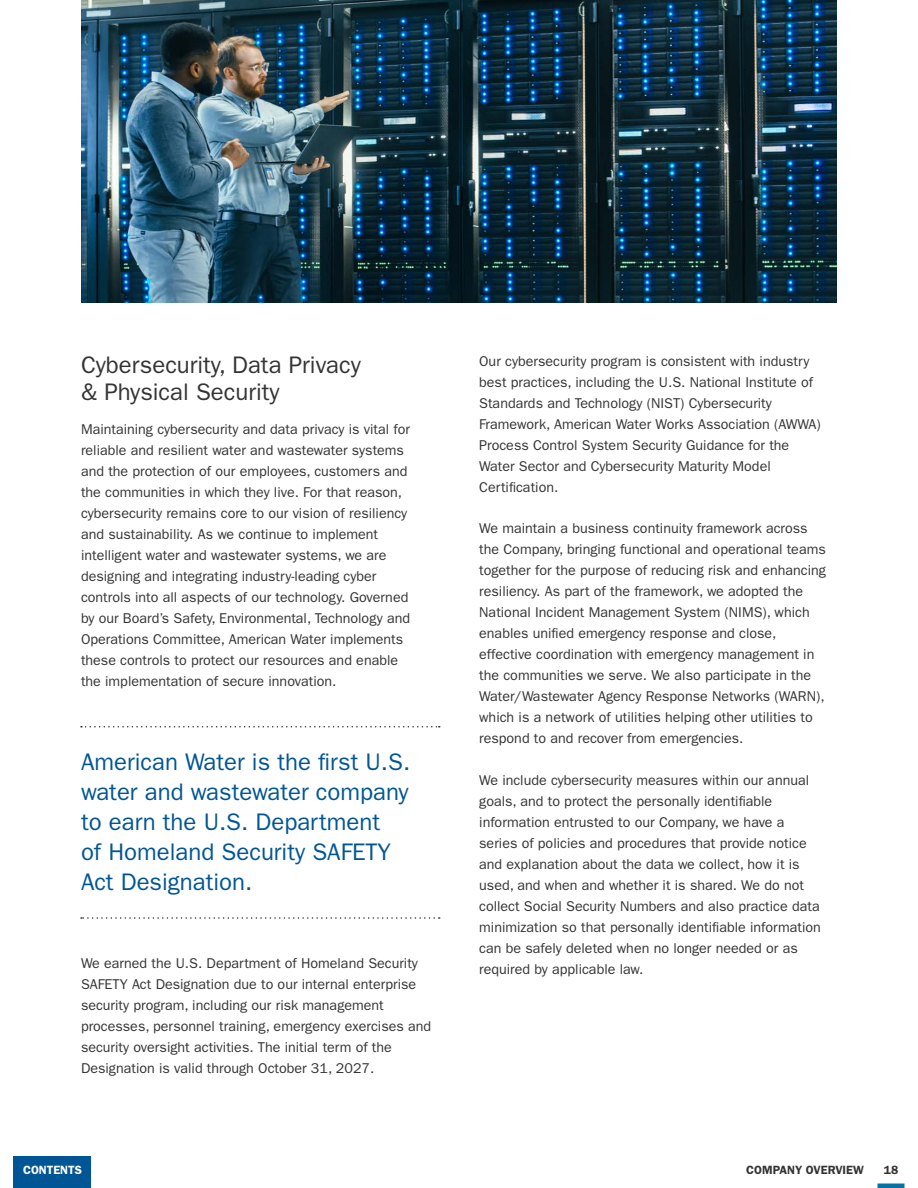
<style>
.page{position:relative;width:918px;height:1188px;background:#fff}
.page>*{position:absolute;margin:0;border:0;box-sizing:border-box;transform-origin:0 0}
.t1{font:24px/30px "ITC Franklin Gothic Std";color:#005694}
.t2{font:24px/27px "ITC Franklin Gothic Std";color:#343433}
.t3{font:14.25px/21px "ITC Franklin Gothic Std";color:#343433}
.t4{font:600 12px "ITC Franklin Gothic Std";color:#343433}
.t5{font:600 12px "ITC Franklin Gothic Std";color:#fff}
</style>
<div class="page">
<div style="left:14px;top:1156px;width:78px;height:32px;background:#005694"></div>
<hr style="left:878px;top:1184px;width:26px;height:4px;background:#0772a4">
<svg style="left:81px;top:917px;width:359px;height:2px"></svg>
<svg style="left:81px;top:726px;width:359px;height:2px"></svg>
<img style="left:81px;top:0;width:756px;height:302px">
<h1 class="t2" style="left:81px;top:351px;width:281px">Cybersecurity, Data Privacy &amp; Physical Security</h1>
<p class="t3" style="left:81px;top:419px;width:331px">Maintaining cybersecurity and data privacy is vital for reliable and resilient water and wastewater systems and the protection of our employees, customers and the communities in which they live. For that reason, cybersecurity remains core to our vision of resiliency and sustainability. As we continue to implement intelligent water and wastewater systems, we are designing and integrating industry-leading cyber controls into all aspects of our technology. Governed by our Board’s Safety, Environmental, Technology and Operations Committee, American Water implements these controls to protect our resources and enable the implementation of secure innovation.</p>
<h1 class="t1" style="left:81px;top:747px;width:331px">American Water is the first U.S. water and wastewater company to earn the U.S. Department<br>of Homeland Security SAFETY<br>Act Designation.</h1>
<p class="t3" style="left:81px;top:952px;width:352px">We earned the U.S. Department of Homeland Security SAFETY Act Designation due to our internal enterprise security program, including our risk management processes, personnel training, emergency exercises and security oversight activities. The initial term of the Designation is valid through October 31, 2027.</p>
<p class="t3" style="left:479px;top:351px;width:343px">Our cybersecurity program is consistent with industry best practices, including the U.S. National Institute of Standards and Technology (NIST) Cybersecurity Framework, American Water Works Association (AWWA)<br>Process Control System Security Guidance for the Water Sector and Cybersecurity Maturity Model Certification.</p>
<p class="t3" style="left:479px;top:518px;width:348px">We maintain a business continuity framework across the Company, bringing functional and operational teams together for the purpose of reducing risk and enhancing resiliency. As part of the framework, we adopted the National Incident Management System (NIMS), which enables unified emergency response and close, effective coordination with emergency management in the communities we serve. We also participate in the Water/Wastewater Agency Response Networks (WARN), which is a network of utilities helping other utilities to respond to and recover from emergencies.</p>
<p class="t3" style="left:479px;top:769px;width:343px">We include cybersecurity measures within our annual goals, and to protect the personally identifiable information entrusted to our Company, we have a series of policies and procedures that provide notice and explanation about the data we collect, how it is used, and when and whether it is shared. We do not collect Social Security Numbers and also practice data minimization so that personally identifiable information can be safely deleted when no longer needed or as required by applicable law.</p>
<p class="t5" style="left:23px;top:1163px;width:60px">CONTENTS</p>
<p class="t4" style="left:746px;top:1163px;width:119px">COMPANY OVERVIEW</p>
<p class="t4" style="left:884px;top:1163px;width:16px">18</p>
</div>
